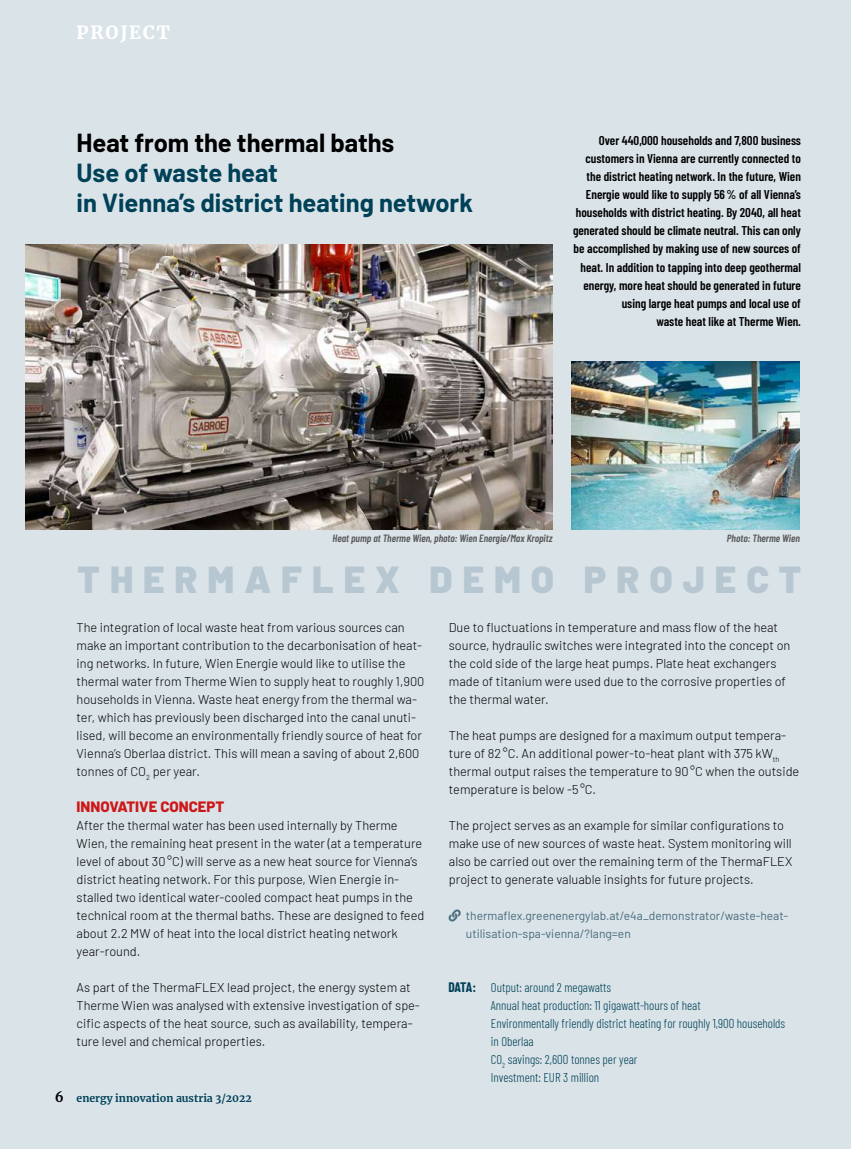
<style>
.page{position:relative;width:851px;height:1149px;background:#fff}
.page>*{position:absolute;margin:0;border:0;box-sizing:border-box;transform-origin:0 0}
.t1{font:900 37.5px "Barlow";letter-spacing:.27em;color:#b7c7d1}
.t2{font:700 25.5px/30px "Barlow";color:#004158}
.t3{font:700 25.5px "Barlow";color:#000}
.t4{font:900 18px "Merriweather";letter-spacing:.1em;color:#fff}
.t5{font:800 15px "Barlow";color:#cd1719}
.t6{font:300 12.75px/18px "Barlow";color:#000}
.t7{font:600 12.75px/18px "Barlow Condensed";color:#000;text-align:right}
.t8{font:300 12.75px/18px "Barlow Condensed";color:#004158}
.t9{font:12px/18px "Barlow";color:#466b7c}
.t10{font:italic 600 10.5px "Barlow Condensed";color:#575756}
.t11{font:700 10.5px "Merriweather";color:#004158}
.s1{font-size:13.5px;color:#000}
.s2{font-weight:700;font-size:13.5px}
</style>
<div class="page">
<div style="left:0;top:0;width:850px;height:1148px;background:#dae3e8"></div>
<img style="left:571px;top:362px;width:228px;height:167px">
<img style="left:26px;top:244px;width:526px;height:285px">
<h3 class="t4" style="left:77px;top:20px;width:95px">PROJECT</h3>
<h2 class="t3" style="left:77px;top:124px;width:319px">Heat from the thermal baths</h2>
<h2 class="t2" style="left:77px;top:156px;width:398px">Use of waste heat<br>in Vienna’s district heating network</h2>
<p class="t7" style="left:573px;top:131px;width:229px">Over 440,000 households and 7,800 business customers in Vienna are currently connected to the district heating network. In the future, Wien Energie would like to supply 56% of all Vienna’s households with district heating. By 2040, all heat generated should be climate neutral. This can only be accomplished by making use of new sources of heat. In addition to tapping into deep geothermal energy, more heat should be generated in future using large heat pumps and local use of<br>waste heat like at Therme Wien.</p>
<p class="t10" style="left:332px;top:531px;width:221px">Heat pump at Therme Wien, photo: Wien Energie/Max Kropitz</p>
<p class="t10" style="left:726px;top:531px;width:74px">Photo: Therme Wien</p>
<h1 class="t1" style="left:78px;top:551px;width:725px">THERMAFLEX DEMO PROJECT</h1>
<p class="t6" style="left:77px;top:617px;width:349px">The integration of local waste heat from various sources can make an important contribution to the decarbonisation of heat&shy;ing networks. In future, Wien Energie would like to utilise the thermal water from Therme Wien to supply heat to roughly 1,900 households in Vienna. Waste heat energy from the thermal wa&shy;ter, which has previously been discharged into the canal unuti&shy;lised, will become an environmentally friendly source of heat for Vienna’s Oberlaa district. This will mean a saving of about 2,600 tonnes of CO<sub>2</sub> per year.</p>
<p class="t5" style="left:77px;top:795px;width:149px">INNOVATIVE CONCEPT</p>
<p class="t6" style="left:77px;top:815px;width:349px">After the thermal water has been used internally by Therme Wien, the remaining heat present in the water (at a temperature level of about 30°C) will serve as a new heat source for Vienna’s district heating network. For this purpose, Wien Energie in&shy;stalled two identical water-cooled compact heat pumps in the technical room at the thermal baths. These are designed to feed about 2.2 MW of heat into the local district heating network year-round.</p>
<p class="t6" style="left:77px;top:977px;width:345px">As part of the ThermaFLEX lead project, the energy system at Therme Wien was analysed with extensive investigation of spe&shy;cific aspects of the heat source, such as availability, tempera&shy;ture level and chemical properties.</p>
<p class="t11" style="left:55px;top:1090px;width:198px"><span class="s1">6</span> energy innovation austria 3/2022</p>
<p class="t6" style="left:449px;top:617px;width:343px">Due to fluctuations in temperature and mass flow of the heat source, hydraulic switches were integrated into the concept on the cold side of the large heat pumps. Plate heat exchangers made of titanium were used due to the corrosive properties of the thermal water.</p>
<p class="t6" style="left:449px;top:725px;width:352px">The heat pumps are designed for a maximum output tempera&shy;ture of 82°C. An additional power-to-heat plant with 375 kW<sub>th </sub>thermal output raises the temperature to 90°C when the outside temperature is below -5°C.</p>
<p class="t6" style="left:449px;top:815px;width:345px">The project serves as an example for similar configurations to make use of new sources of waste heat. System monitoring will also be carried out over the remaining term of the ThermaFLEX project to generate valuable insights for future projects.</p>
<p class="t9" style="left:466px;top:905px;width:324px">thermaflex.greenenergylab.at/e4a_demonstrator/waste-heat&shy;utilisation-spa-vienna/?lang=en</p>
<p class="t8" style="left:491px;top:977px;width:296px;text-indent:-43px"><span class="s2">DATA:</span> Output: around 2 megawatts<br>Annual heat production: 11 gigawatt-hours of heat<br>Environmentally friendly district heating for roughly 1,900 households in Oberlaa<br>CO<sub>2</sub> savings: 2,600 tonnes per year<br>Investment: EUR 3 million</p>
</div>
